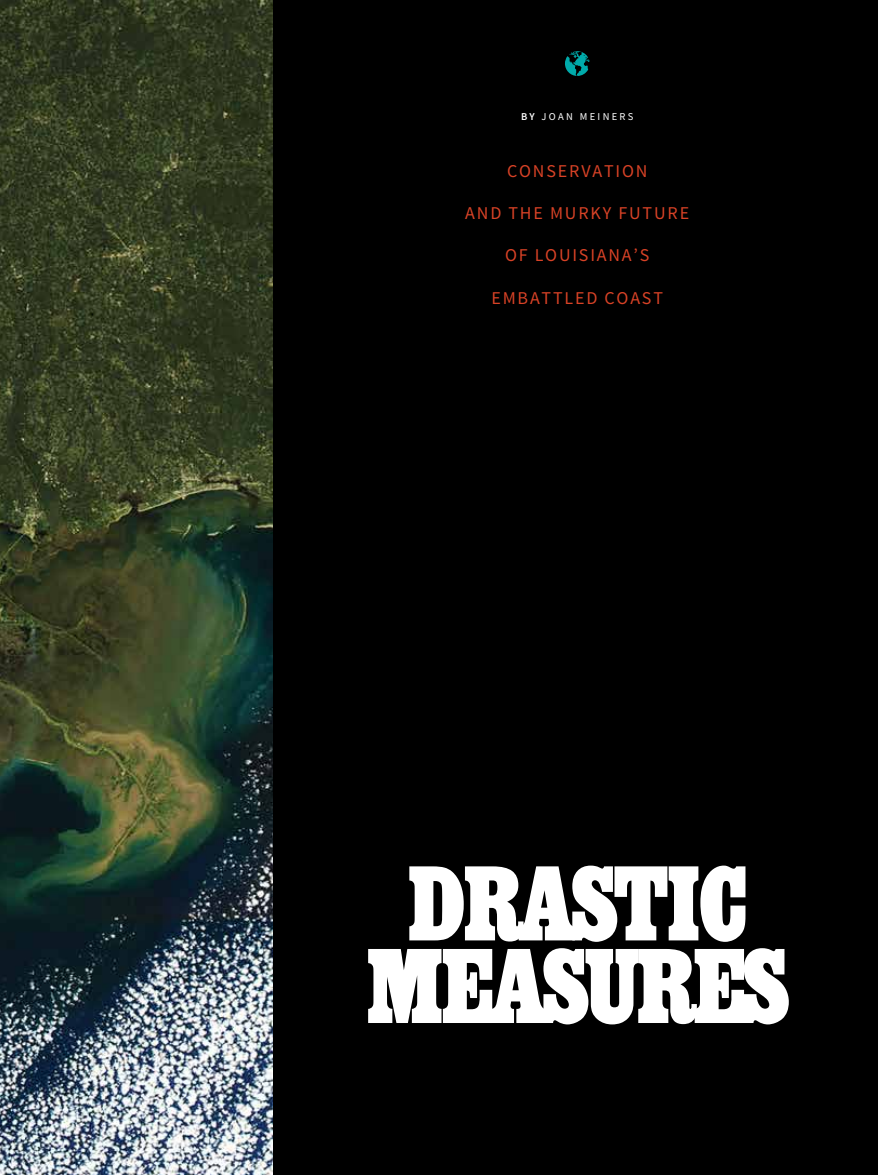
<style>
.page{position:relative;width:878px;height:1175px;background:#fff}
.page>*{position:absolute;margin:0;border:0;box-sizing:border-box;transform-origin:0 0}
.t1{font:700 condensed 111px/82.5px "Egyptienne Com";letter-spacing:-.045em;color:#fff;text-align:center}
.t2{font:18px "Source Sans Pro";letter-spacing:.1em;color:#d84226}
.t3{font:10.5px "Source Sans Variable";letter-spacing:.24em;color:#fff}
</style>
<div class="page">
<div style="left:253px;top:0;width:625px;height:1174px;background:#000"></div>
<img style="left:0;top:0;width:273px;height:1174px">
<svg style="left:565px;top:51px;width:24px;height:25px"></svg>
<p class="t3" style="left:521px;top:110px;width:114px">BY JOAN MEINERS</p>
<p class="t2" style="left:507px;top:159px;width:142px">CONSERVATION</p>
<p class="t2" style="left:465px;top:202px;width:225px">AND THE MURKY FUTURE</p>
<p class="t2" style="left:505px;top:244px;width:146px">OF LOUISIANA’S</p>
<p class="t2" style="left:491px;top:286px;width:173px">EMBATTLED COAST</p>
<h1 class="t1" style="left:365px;top:864px;width:425px">DRASTIC<br>MEASURES</h1>
</div>
